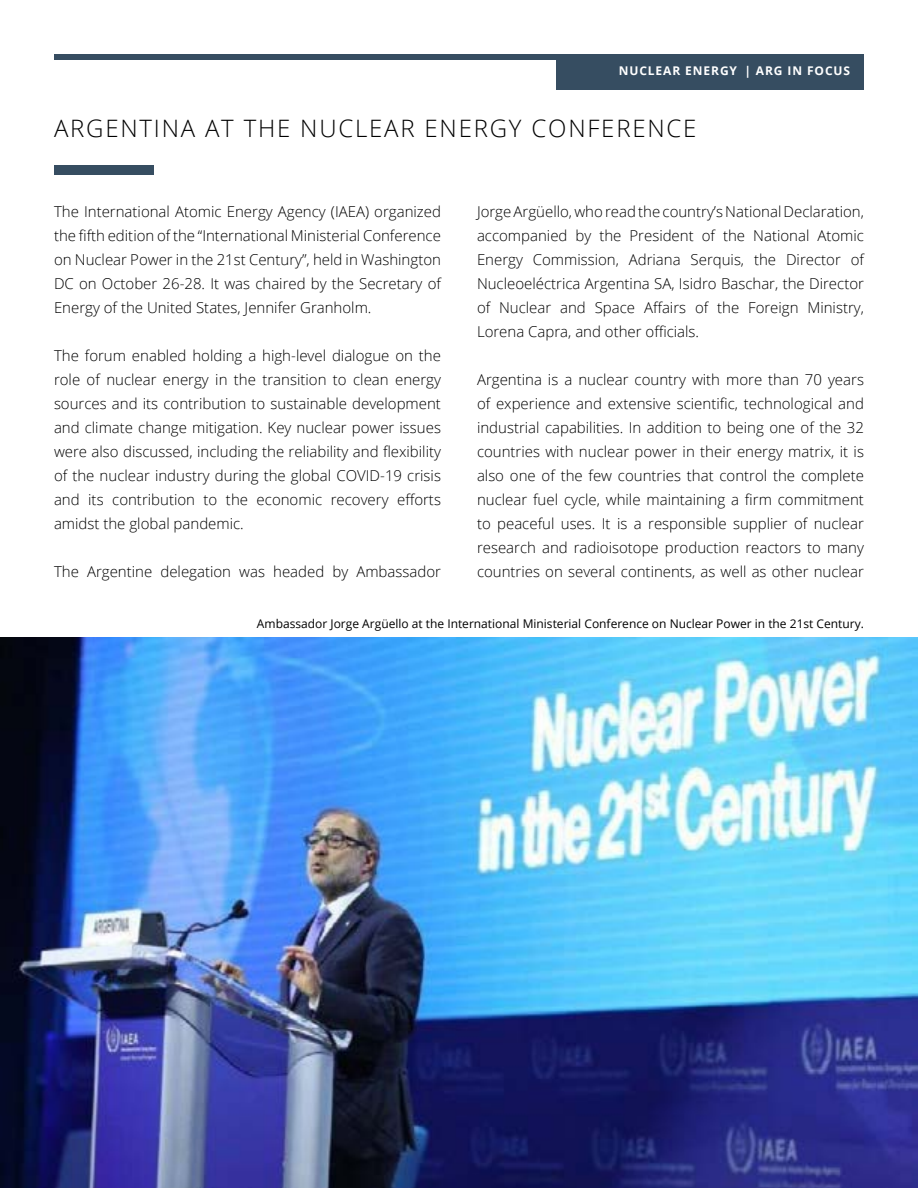
<style>
.page{position:relative;width:918px;height:1188px;background:#fff}
.page>*{position:absolute;margin:0;border:0;box-sizing:border-box;transform-origin:0 0}
.t1{font:300 24px "Open Sans";letter-spacing:.075em;color:#000}
.t2{font:300 15px/24px "Open Sans";color:#000;text-align:justify}
.t3{font:12px "Open Sans";color:#000}
.t4{font:700 12px "Open Sans";letter-spacing:.075em;color:#fff}
</style>
<div class="page">
<div style="left:54px;top:54px;width:810px;height:5px;background:#364d61"></div>
<div style="left:556px;top:54px;width:308px;height:36px;background:#364d61"></div>
<img style="left:0;top:637px;width:918px;height:551px">
<div style="left:54px;top:165px;width:100px;height:10px;background:#364d61"></div>
<p class="t4" style="left:619px;top:62px;width:233px">NUCLEAR EN ERGY | ARG IN FOCUS</p>
<h1 class="t1" style="left:54px;top:111px;width:644px">ARGENTINA AT THE NUCLEAR ENERGY CONFERENCE</h1>
<p class="t2" style="left:54px;top:199px;width:389px">The International Atomic Energy Agency (IAEA) organized the fifth edition of the “International Ministerial Conference on Nuclear Power in the 21st Century”, held in Washington DC on October 26-28. It was chaired by the Secretary of Energy of the United States, Jennifer Granholm.</p>
<p class="t2" style="left:54px;top:343px;width:389px">The forum enabled holding a high-level dialogue on the role of nuclear energy in the transition to clean energy sources and its contribution to sustainable development and climate change mitigation. Key nuclear power issues were also discussed, including the reliability and flexibility of the nuclear industry during the global COVID-19 crisis and its contribution to the economic recovery efforts amidst the global pandemic.</p>
<p class="t2" style="left:54px;top:559px;width:389px">The Argentine delegation was headed by Ambassador</p>
<p class="t2" style="left:477px;top:199px;width:389px">Jorge Argüello, who read the country’s National Declaration, accompanied by the President of the National Atomic Energy Commission, Adriana Serquis, the Director of Nucleoeléctrica Argentina SA, Isidro Baschar, the Director of Nuclear and Space Affairs of the Foreign Ministry, Lorena Capra, and other officials.</p>
<p class="t2" style="left:477px;top:367px;width:389px">Argentina is a nuclear country with more than 70 years of experience and extensive scientific, technological and industrial capabilities. In addition to being one of the 32 countries with nuclear power in their energy matrix, it is also one of the few countries that control the complete nuclear fuel cycle, while maintaining a firm commitment to peaceful uses. It is a responsible supplier of nuclear research and radioisotope production reactors to many countries on several continents, as well as other nuclear</p>
<p class="t3" style="left:257px;top:616px;width:609px">Ambassador Jorge Argüello at the International Ministerial Conference on Nuclear Power in the 21st Century.</p>
</div>
